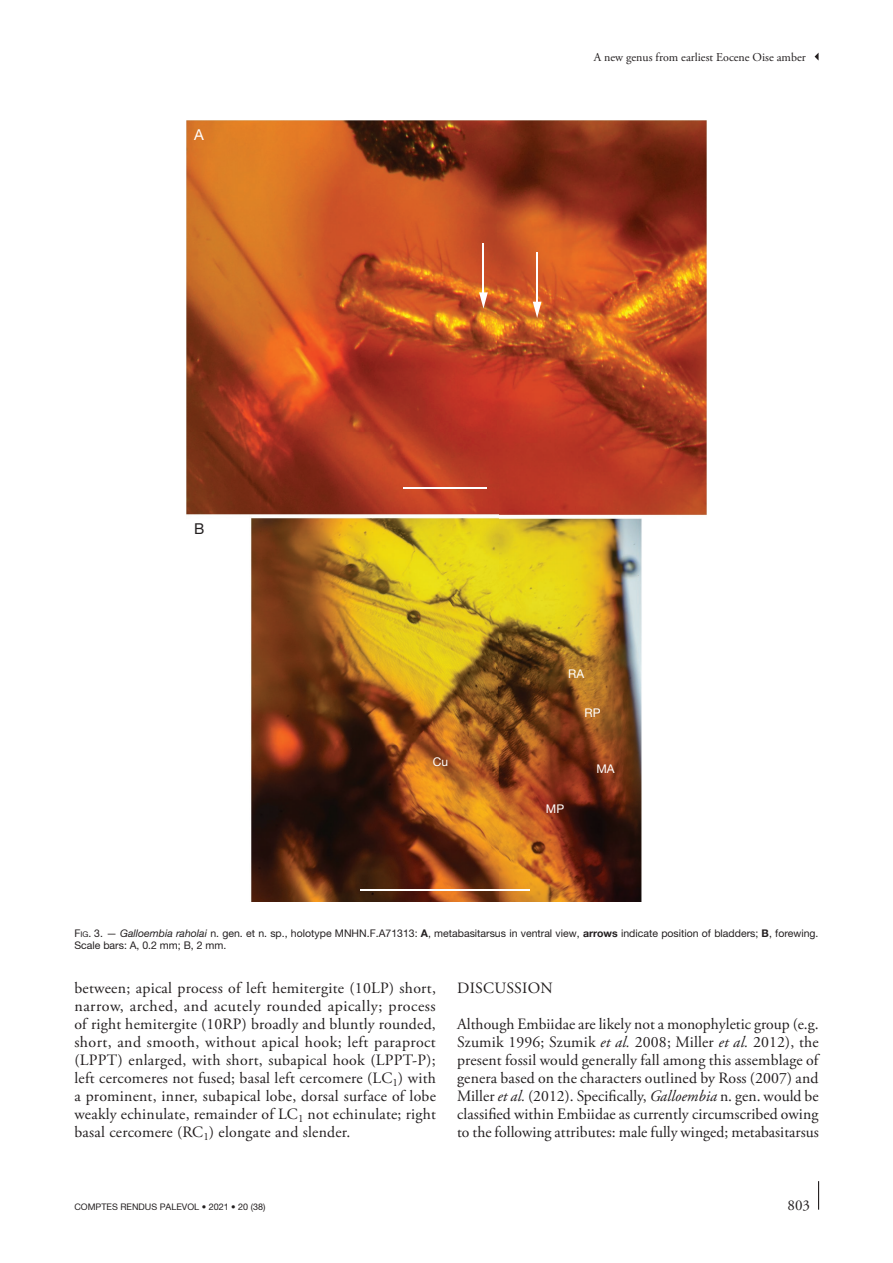
<style>
.page{position:relative;width:893px;height:1263px;background:#fff}
.page>*{position:absolute;margin:0;border:0;box-sizing:border-box;transform-origin:0 0}
.Texte_courant_1er_pa{font:15.75px/18px "Adobe Garamond Pro";color:#231f20;text-align:justify}
.Titre_1{font:15.75px "Adobe Garamond Pro";letter-spacing:.015em;color:#231f20}
.t1{font:15px "Adobe Garamond Pro";color:#231f20}
.t2{font:15px "Helvetica Neue";color:#fff}
.t3{font:15px "Helvetica Neue";color:#231f20}
.t4{font:12px "Adobe Garamond Pro";color:#231f20}
.t5{font:12px "Helvetica Neue";color:#fff}
.t6{font:10.5px/12.8px "Helvetica Neue";color:#231f20}
.t7{font:9px "Helvetica Neue";color:#231f20}
.s1{font-style:inherit}
.s2{font-size:7.8px}
.s3{font-style:italic}
.s4{font-weight:700}
</style>
<div class="page">
<svg style="left:818px;top:1181px;width:1px;height:29px"></svg>
<svg style="left:815px;top:53px;width:4px;height:8px"></svg>
<img style="left:187px;top:121px;width:519px;height:780px">
<hr style="left:404px;top:487px;width:83px;height:2px;background:#fff">
<hr style="left:361px;top:889px;width:169px;height:1px;background:#fff">
<hr style="left:483px;top:243px;width:1px;height:52px;background:#fff">
<svg style="left:479px;top:292px;width:9px;height:17px"></svg>
<hr style="left:536px;top:252px;width:2px;height:53px;background:#fff">
<svg style="left:533px;top:302px;width:8px;height:16px"></svg>
<p class="t2" style="left:194px;top:126px;width:11px">A</p>
<p class="t3" style="left:194px;top:519px;width:12px">B</p>
<p class="t4" style="left:594px;top:50px;width:214px">A new genus from earliest Eocene Oise amber</p>
<p class="t5" style="left:433px;top:755px;width:17px">Cu</p>
<p class="t5" style="left:568px;top:666px;width:17px">RA</p>
<p class="t5" style="left:585px;top:705px;width:17px">RP</p>
<p class="t5" style="left:546px;top:801px;width:20px">MP</p>
<p class="t5" style="left:596px;top:762px;width:20px">MA</p>
<p class="t6" style="left:74px;top:926px;width:746px"><span class="s1">F</span><span class="s2">ig</span><span class="s1">. 3</span>. — <span class="s3">Galloembia raholai</span> n. gen. et n. sp., holotype MNHN.F.A71313: <span class="s4">A</span>, metabasitarsus in ventral view, <span class="s4">arrows</span> indicate position of bladders; <span class="s4">B</span>, forewing.<br>Scale bars: A, 0.2 mm; B, 2 mm.</p>
<p class="Texte_courant_1er_pa" style="left:74px;top:980px;width:363px">between; apical process of left hemitergite (10LP) short, narrow, arched, and acutely rounded apically; process of right hemitergite (10RP) broadly and bluntly rounded, short, and smooth, without apical hook; left paraproct (LPPT) enlarged, with short, subapical hook (LPPT-P); left cercomeres not fused; basal left cercomere (LC<sub>1</sub>) with a prominent, inner, subapical lobe, dorsal surface of lobe weakly echinulate, remainder of LC<sub>1</sub> not echinulate; right basal cercomere (RC<sub>1</sub>) elongate and slender.</p>
<p class="Titre_1" style="left:457px;top:979px;width:97px">DISCUSSION</p>
<p class="Texte_courant_1er_pa" style="left:457px;top:1016px;width:363px">Although Embiidae are likely not a monophyletic group (e.g.<br>Szumik 1996; Szumik <span class="s3">et al.</span> 2008; Miller <span class="s3">et al.</span> 2012), the present fossil would generally fall among this assemblage of genera based on the characters outlined by Ross (2007) and Miller <span class="s3">et al.</span> (2012). Specifically, <span class="s3">Galloembia</span> n. gen. would be classified within Embiidae as currently circumscribed owing to the following attributes: male fully winged; metabasitarsus</p>
<p class="t7" style="left:74px;top:1201px;width:193px">COMPTES RENDUS PALEVOL • 2021 • 20 (38)</p>
<p class="t1" style="left:788px;top:1196px;width:24px">803</p>
</div>
